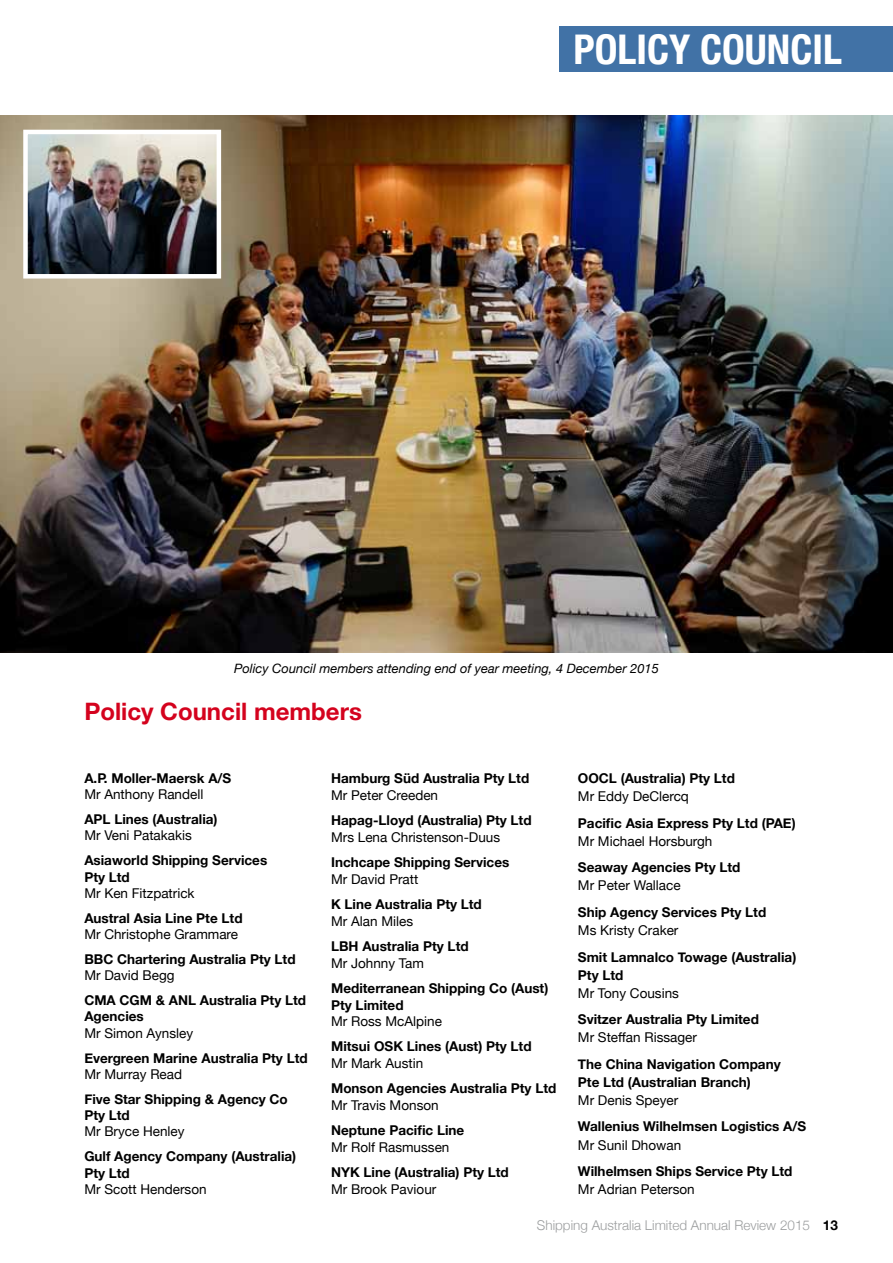
<style>
.page{position:relative;width:893px;height:1263px;background:#fff}
.page>*{position:absolute;margin:0;border:0;box-sizing:border-box;transform-origin:0 0}
.t1{font:700 condensed 40.95px "Helvetica Neue";color:#fff}
.t2{font:700 24px "Helvetica Neue";color:#d4021d}
.t3{font:700 13.5px/16.4px "Helvetica Neue";color:#000}
.t4{font:13.5px "Helvetica Neue";color:#000}
.t5{font:300 13.5px "Helvetica Neue";color:#9c9e9f}
.t6{font:italic 12.9px "Helvetica Neue";color:#000}
.s1{font-weight:700;color:#000}
</style>
<div class="page">
<img style="left:0;top:116px;width:893px;height:537px">
<img style="left:28px;top:135px;width:188px;height:139px">
<div style="left:23px;top:130px;width:198px;height:149px;border:4px solid #fff"></div>
<div style="left:560px;top:27px;width:333px;height:45px;background:#4172a6"></div>
<h1 class="t1" style="left:574px;top:15px;width:270px">POLICY COUNCIL</h1>
<p class="t6" style="left:234px;top:658px;width:426px">Policy Council members attending end of year meeting, 4 December 2015</p>
<h2 class="t2" style="left:84px;top:689px;width:279px">Policy Council members</h2>
<p class="t3" style="left:84px;top:769px;width:149px">A.P. Moller-Maersk A/S</p>
<p class="t4" style="left:84px;top:783px;width:121px">Mr Anthony Randell</p>
<p class="t3" style="left:84px;top:810px;width:135px">APL Lines (Australia)</p>
<p class="t4" style="left:84px;top:824px;width:109px">Mr Veni Patakakis</p>
<p class="t3" style="left:84px;top:851px;width:184px">Asiaworld Shipping Services<br>Pty Ltd</p>
<p class="t4" style="left:84px;top:881px;width:112px">Mr Ken Fitzpatrick</p>
<p class="t3" style="left:84px;top:909px;width:160px">Austral Asia Line Pte Ltd</p>
<p class="t4" style="left:84px;top:923px;width:155px">Mr Christophe Grammare</p>
<p class="t3" style="left:84px;top:950px;width:213px">BBC Chartering Australia Pty Ltd</p>
<p class="t4" style="left:84px;top:964px;width:92px">Mr David Begg</p>
<p class="t3" style="left:84px;top:991px;width:223px">CMA CGM &amp; ANL Australia Pty Ltd<br>Agencies</p>
<p class="t4" style="left:84px;top:1021px;width:110px">Mr Simon Aynsley</p>
<p class="t3" style="left:84px;top:1049px;width:225px">Evergreen Marine Australia Pty Ltd</p>
<p class="t4" style="left:84px;top:1062px;width:99px">Mr Murray Read</p>
<p class="t3" style="left:84px;top:1090px;width:205px">Five Star Shipping &amp; Agency Co<br>Pty Ltd</p>
<p class="t4" style="left:84px;top:1120px;width:102px">Mr Bryce Henley</p>
<p class="t3" style="left:84px;top:1147px;width:213px">Gulf Agency Company (Australia)<br>Pty Ltd</p>
<p class="t4" style="left:84px;top:1178px;width:124px">Mr Scott Henderson</p>
<p class="t3" style="left:331px;top:769px;width:200px">Hamburg Süd Australia Pty Ltd</p>
<p class="t4" style="left:331px;top:783px;width:109px">Mr Peter Creeden</p>
<p class="t3" style="left:331px;top:811px;width:202px">Hapag-Lloyd (Australia) Pty Ltd</p>
<p class="t4" style="left:331px;top:825px;width:171px">Mrs Lena Christenson-Duus</p>
<p class="t3" style="left:331px;top:853px;width:180px">Inchcape Shipping Services</p>
<p class="t4" style="left:331px;top:867px;width:89px">Mr David Pratt</p>
<p class="t3" style="left:331px;top:895px;width:152px">K Line Australia Pty Ltd</p>
<p class="t4" style="left:331px;top:909px;width:84px">Mr Alan Miles</p>
<p class="t3" style="left:331px;top:937px;width:139px">LBH Australia Pty Ltd</p>
<p class="t4" style="left:331px;top:951px;width:94px">Mr Johnny Tam</p>
<p class="t3" style="left:331px;top:979px;width:219px;line-height:16.8px">Mediterranean Shipping Co (Aust)<br>Pty Limited</p>
<p class="t4" style="left:331px;top:1010px;width:112px">Mr Ross McAlpine</p>
<p class="t3" style="left:331px;top:1038px;width:202px">Mitsui OSK Lines (Aust) Pty Ltd</p>
<p class="t4" style="left:331px;top:1052px;width:94px">Mr Mark Austin</p>
<p class="t3" style="left:331px;top:1080px;width:227px">Monson Agencies Australia Pty Ltd</p>
<p class="t4" style="left:331px;top:1094px;width:109px">Mr Travis Monson</p>
<p class="t3" style="left:331px;top:1122px;width:135px">Neptune Pacific Line</p>
<p class="t4" style="left:331px;top:1136px;width:120px">Mr Rolf Rasmussen</p>
<p class="t3" style="left:331px;top:1164px;width:179px">NYK Line (Australia) Pty Ltd</p>
<p class="t4" style="left:331px;top:1178px;width:107px">Mr Brook Paviour</p>
<p class="t3" style="left:578px;top:769px;width:159px">OOCL (Australia) Pty Ltd</p>
<p class="t4" style="left:578px;top:785px;width:113px">Mr Eddy DeClercq</p>
<p class="t3" style="left:578px;top:814px;width:219px">Pacific Asia Express Pty Ltd (PAE)</p>
<p class="t4" style="left:578px;top:829px;width:136px">Mr Michael Horsburgh</p>
<p class="t3" style="left:578px;top:858px;width:164px">Seaway Agencies Pty Ltd</p>
<p class="t4" style="left:578px;top:874px;width:104px">Mr Peter Wallace</p>
<p class="t3" style="left:578px;top:903px;width:190px">Ship Agency Services Pty Ltd</p>
<p class="t4" style="left:578px;top:919px;width:102px">Ms Kristy Craker</p>
<p class="t3" style="left:578px;top:947px;width:220px;line-height:18px">Smit Lamnalco Towage (Australia)<br>Pty Ltd</p>
<p class="t4" style="left:578px;top:981px;width:103px">Mr Tony Cousins</p>
<p class="t3" style="left:578px;top:1010px;width:182px">Svitzer Australia Pty Limited</p>
<p class="t4" style="left:578px;top:1026px;width:121px">Mr Steffan Rissager</p>
<p class="t3" style="left:578px;top:1054px;width:204px;line-height:18px">The China Navigation Company<br>Pte Ltd (Australian Branch)</p>
<p class="t4" style="left:578px;top:1088px;width:102px">Mr Denis Speyer</p>
<p class="t3" style="left:578px;top:1118px;width:230px">Wallenius Wilhelmsen Logistics A/S</p>
<p class="t4" style="left:578px;top:1133px;width:105px">Mr Sunil Dhowan</p>
<p class="t3" style="left:578px;top:1162px;width:216px">Wilhelmsen Ships Service Pty Ltd</p>
<p class="t4" style="left:578px;top:1178px;width:118px">Mr Adrian Peterson</p>
<p class="t5" style="left:537px;top:1214px;width:302px">Shipping Australia Limited Annual Review 2015 <span class="s1">13</span></p>
</div>
